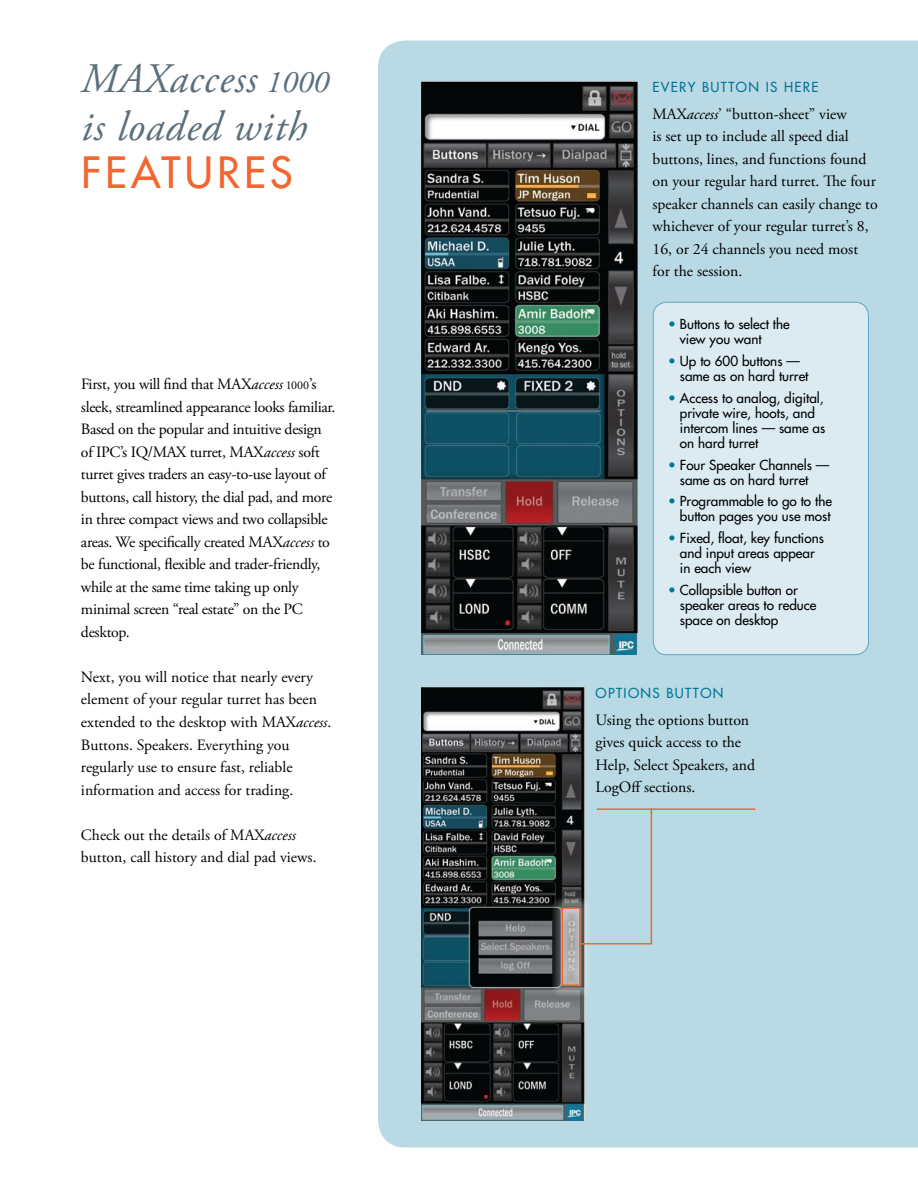
<style>
.page{position:relative;width:918px;height:1188px;background:#fff}
.page>*{position:absolute;margin:0;border:0;box-sizing:border-box;transform-origin:0 0}
.t1{font:italic 42px/48px "Adobe Garamond Pro";letter-spacing:.02em;color:#5c6f7b}
.t2{font:42px "Futura";letter-spacing:.1em;color:#f26631}
.t3{font:15.75px/22.5px "Adobe Garamond Pro";color:#000}
.t4{font:15.75px/22.5px "Adobe Garamond Pro";letter-spacing:-.02em;color:#000}
.t5{font:13.5px/15px "Futura";color:#000}
.t6{font:13.5px "Futura";letter-spacing:.1em;color:#007698}
.s1{font-size:31.5px}
.s2{font-style:italic}
.s3{font-size:12px}
.s4{color:#007698}
</style>
<div class="page">
<div style="left:378px;top:40px;width:540px;height:1108px;background:#b9d9e4"></div>
<img style="left:422px;top:81px;width:216px;height:573px">
<div style="left:653px;top:302px;width:215px;height:353px;background:#dbebf1;border-radius:14px"></div>
<div style="left:653px;top:302px;width:216px;height:353px;border:1px solid #007698;border-radius:14px"></div>
<img style="left:422px;top:687px;width:163px;height:433px">
<div style="left:550px;top:896px;width:46px;height:104px;background:#fff;opacity:.75"></div>
<div style="left:562px;top:907px;width:18px;height:79px;border:2px solid #f26631"></div>
<hr style="left:597px;top:808px;width:158px;height:2px;background:#f26631">
<svg style="left:579px;top:807px;width:74px;height:138px;background:#b1c6cd"></svg>
<h1 class="t1" style="left:81px;top:56px;width:249px">MAXaccess <span class="s1">1000 </span>is loaded with</h1>
<h1 class="t2" style="left:81px;top:145px;width:213px">features</h1>
<p class="t4" style="left:81px;top:374px;width:256px">First, you will find that MAX<span class="s2">access</span> <span class="s3">1000</span>’s sleek, streamlined appearance looks familiar.<br>Based on the popular and intuitive design of IPC’s IQ/MAX turret, MAX<span class="s2">access</span> soft turret gives traders an easy-to-use layout of buttons, call history, the dial pad, and more in three compact views and two collapsible areas. We specifically created MAX<span class="s2">access</span> to be functional, flexible and trader-friendly, while at the same time taking up only minimal screen “real estate” on the PC desktop.</p>
<p class="t3" style="left:81px;top:666px;width:252px">Next, you will notice that nearly every element of your regular turret has been extended to the desktop with MAX<span class="s2">access</span>.<br>Buttons. Speakers. Everything you regularly use to ensure fast, reliable information and access for trading.</p>
<p class="t3" style="left:81px;top:824px;width:237px">Check out the details of MAX<span class="s2">access </span>button, call history and dial pad views.</p>
<p class="t6" style="left:652px;top:78px;width:168px">Every Button is Here</p>
<p class="t3" style="left:652px;top:103px;width:227px">MAX<span class="s2">access</span>’ “button-sheet” view<br>is set up to include all speed dial buttons, lines, and functions found on your regular hard turret. The four speaker channels can easily change to whichever of your regular turret’s 8,<br>16, or 24 channels you need most for the session.</p>
<p class="t5" style="left:680px;top:317px;width:111px;text-indent:-12px"><span class="s4">•</span> Buttons to select the view you want</p>
<p class="t5" style="left:680px;top:354px;width:130px;text-indent:-12px"><span class="s4">•</span> Up to 600 buttons — same as on hard turret</p>
<p class="t5" style="left:680px;top:390px;width:147px;text-indent:-12px"><span class="s4">•</span> Access to analog, digital, private wire, hoots, and intercom lines — same as on hard turret</p>
<p class="t5" style="left:680px;top:457px;width:151px;text-indent:-12px"><span class="s4">•</span> Four Speaker Channels — same as on hard turret</p>
<p class="t5" style="left:668px;top:494px;width:165px;text-align:right"><span class="s4">•</span> Programmable to go to the button pages you use most</p>
<p class="t5" style="left:680px;top:531px;width:145px;text-indent:-12px"><span class="s4">•</span> Fixed, float, key functions and input areas appear in each view</p>
<p class="t5" style="left:680px;top:582px;width:138px;text-indent:-12px"><span class="s4">•</span> Collapsible button or speaker areas to reduce space on desktop</p>
<p class="t6" style="left:596px;top:684px;width:129px">Options Button</p>
<p class="t3" style="left:596px;top:709px;width:161px">Using the options button gives quick access to the<br>Help, Select Speakers, and<br>LogOff sections.</p>
</div>
